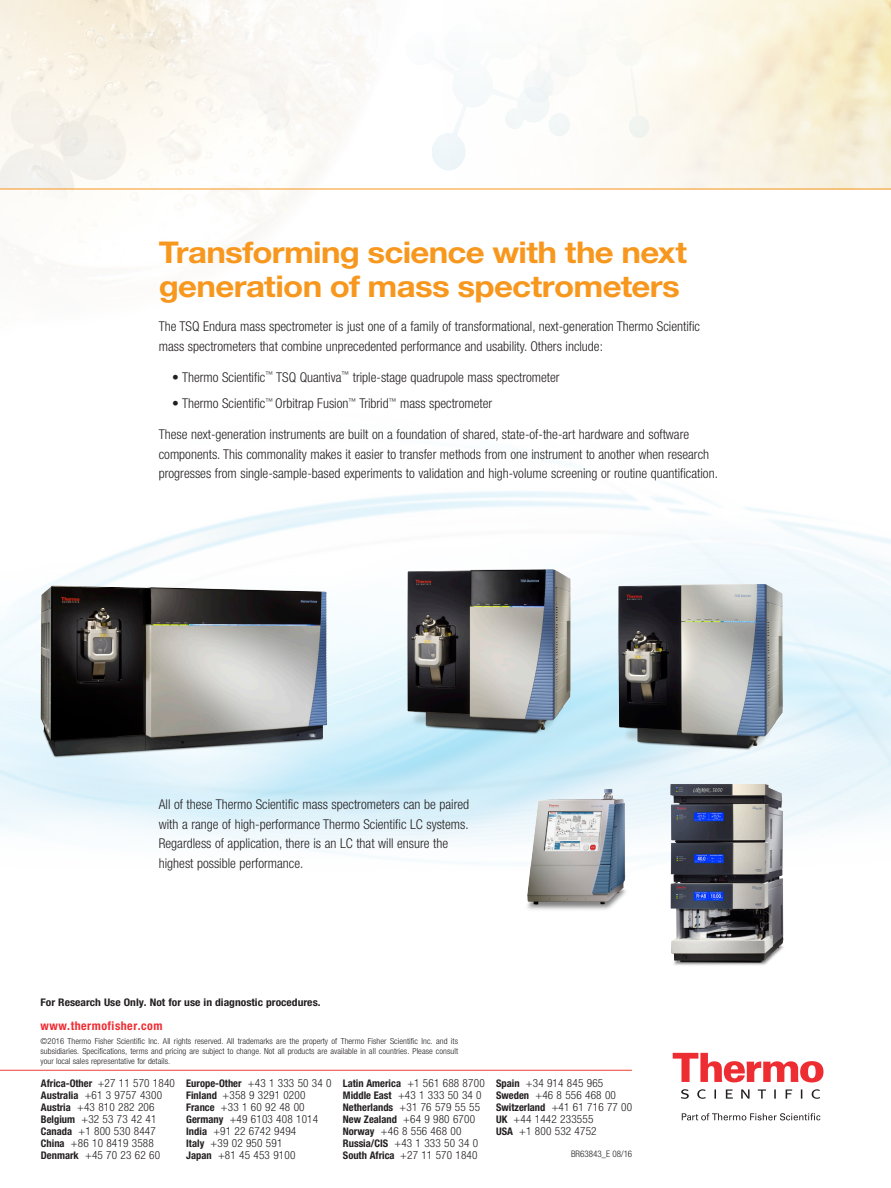
<style>
.page{position:relative;width:891px;height:1188px;background:#fff}
.page>*{position:absolute;margin:0;border:0;box-sizing:border-box;transform-origin:0 0}
.t1{font:700 30px/34.5px "Helvetica Neue LT Std";letter-spacing:-.02em;color:#f7971d;scale:1.1 1}
.t2{font:300 condensed 13.5px/19.5px "Helvetica Neue LT Std";color:#231f20}
.t3{font:700 condensed 12px "Helvetica Neue LT Std";letter-spacing:.04em;color:#ee2d33}
.t4{font:300 condensed 11.25px/12px "Helvetica Neue LT Std";letter-spacing:.015em;color:#231f20}
.t5{font:700 condensed 10.5px "Helvetica Neue LT Std";color:#231f20}
.t6{font:700 condensed 10.5px "Helvetica Neue LT Std";color:#231f20;scale:1.1 1}
.t7{font:300 condensed 9px "Helvetica Neue LT Std";color:#231f20}
.t8{font:300 condensed 8.25px/9.8px "Helvetica Neue LT Std";letter-spacing:.005em;color:#231f20;text-align:justify;scale:1.05 1}
.s1{font-weight:300;font-size:11.25px}
.s2{font-weight:700;font-size:10.5px}
</style>
<div class="page">
<svg style="left:406px;top:0;width:329px;height:171px"></svg>
<svg style="left:0;top:0;width:353px;height:189px"></svg>
<hr style="left:0;top:1070px;width:632px;height:1px;background:#ee3e34">
<svg style="left:673px;top:1053px;width:150px;height:29px"></svg>
<svg style="left:681px;top:1089px;width:139px;height:10px"></svg>
<svg style="left:682px;top:1113px;width:138px;height:7px"></svg>
<hr style="left:0;top:189px;width:891px;height:1px;background:#f7971d">
<img style="left:515px;top:780px;width:127px;height:131px">
<img style="left:11px;top:573px;width:326px;height:198px">
<img style="left:390px;top:553px;width:193px;height:190px">
<img style="left:650px;top:770px;width:160px;height:196px">
<img style="left:604px;top:570px;width:206px;height:191px">
<h1 class="t1" style="left:159px;top:234px;width:482px">Transforming science with the next generation of mass spectrometers</h1>
<p class="t2" style="left:159px;top:317px;width:543px">The TSQ Endura mass spectrometer is just one of a family of transformational, next-generation Thermo Scientific mass spectrometers that combine unprecedented performance and usability. Others include:</p>
<p class="t2" style="left:172px;top:367px;width:389px">• Thermo Scientific<sup>™</sup> TSQ Quantiva<sup>™</sup> triple-stage quadrupole mass spectrometer</p>
<p class="t2" style="left:172px;top:394px;width:321px">• Thermo Scientific<sup>™</sup> Orbitrap Fusion<sup>™</sup> Tribrid<sup>™</sup> mass spectrometer</p>
<p class="t2" style="left:159px;top:425px;width:561px">These next-generation instruments are built on a foundation of shared, state-of-the-art hardware and software components. This commonality makes it easier to transfer methods from one instrument to another when research progresses from single-sample-based experiments to validation and high-volume screening or routine quantification.</p>
<p class="t2" style="left:159px;top:795px;width:312px">All of these Thermo Scientific mass spectrometers can be paired with a range of high-performance Thermo Scientific LC systems.<br>Regardless of application, there is an LC that will ensure the highest possible performance.</p>
<p class="t6" style="left:40px;top:996px;width:256px">For Research Use Only. Not for use in diagnostic procedures.</p>
<p class="t3" style="left:40px;top:1018px;width:124px">www.thermofisher.com</p>
<p class="t8" style="left:40px;top:1036px;width:399px">©2016 Thermo Fisher Scientific Inc. All rights reserved. All trademarks are the property of Thermo Fisher Scientific Inc. and its subsidiaries. Specifications, terms and pricing are subject to change. Not all products are available in all countries. Please consult your local sales representative for details.</p>
<p class="t5" style="left:41px;top:1077px;width:136px">Africa-Other <span class="s1">+27 11 570 1840</span></p>
<p class="t4" style="left:41px;top:1089px;width:123px"><span class="s2">Australia</span> +61 3 9757 4300<br><span class="s2">Austria</span> +43 810 282 206<br><span class="s2">Belgium</span> +32 53 73 42 41<br><span class="s2">Canada</span> +1 800 530 8447<br><span class="s2">China</span> +86 10 8419 3588<br><span class="s2">Denmark</span> +45 70 23 62 60</p>
<p class="t5" style="left:186px;top:1077px;width:147px">Europe-Other <span class="s1">+43 1 333 50 34 0</span></p>
<p class="t4" style="left:186px;top:1089px;width:133px"><span class="s2">Finland</span> +358 9 3291 0200<br><span class="s2">France</span> +33 1 60 92 48 00<br><span class="s2">Germany</span> +49 6103 408 1014<br><span class="s2">India</span> +91 22 6742 9494<br><span class="s2">Italy</span> +39 02 950 591<br><span class="s2">Japan</span> +81 45 453 9100</p>
<p class="t5" style="left:343px;top:1077px;width:143px">Latin America <span class="s1">+1 561 688 8700</span></p>
<p class="t4" style="left:343px;top:1089px;width:140px"><span class="s2">Middle East</span> +43 1 333 50 34 0<br><span class="s2">Netherlands</span> +31 76 579 55 55<br><span class="s2">New Zealand</span> +64 9 980 6700<br><span class="s2">Norway</span> +46 8 556 468 00<br><span class="s2">Russia/CIS</span> +43 1 333 50 34 0<br><span class="s2">South Africa</span> +27 11 570 1840</p>
<p class="t4" style="left:496px;top:1077px;width:138px"><span class="s2">Spain</span> +34 914 845 965<br><span class="s2">Sweden</span> +46 8 556 468 00<br><span class="s2">Switzerland</span> +41 61 716 77 00<br><span class="s2">UK</span> +44 1442 233555<br><span class="s2">USA</span> +1 800 532 4752</p>
<p class="t7" style="left:571px;top:1148px;width:63px">BR63843_E 08/16</p>
</div>
